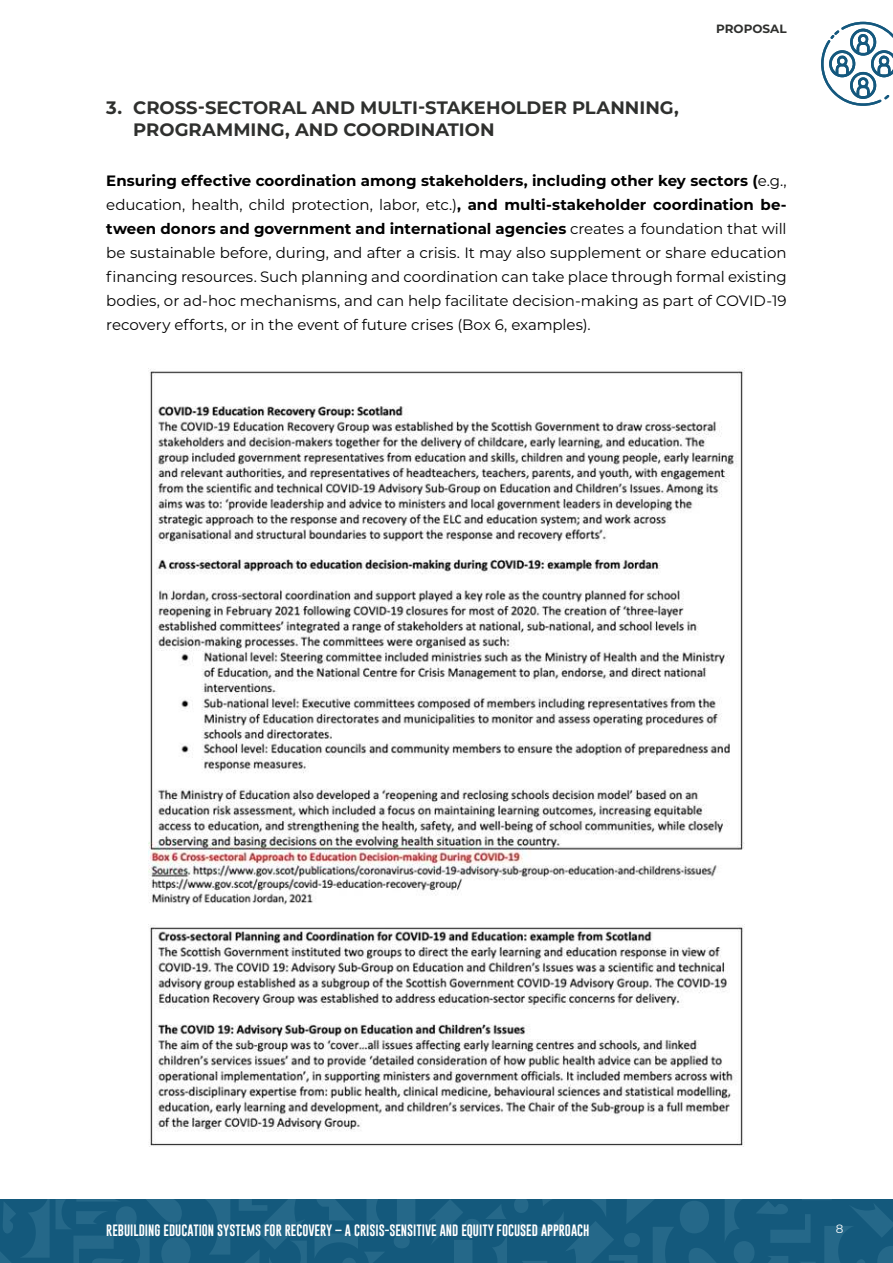
<style>
.page{position:relative;width:893px;height:1263px;background:#fff}
.page>*{position:absolute;margin:0;border:0;box-sizing:border-box;transform-origin:0 0}
.t1{font:700 18px/21.6px "Montserrat";color:#2f302e}
.t2{font:15px/24px "Montserrat";letter-spacing:-.005em;color:#000;text-align:justify}
.t3{font:12px "Gobold";color:#fff}
.t4{font:700 12px "Montserrat";color:#2f302e}
.t5{font:12px "Montserrat";color:#fff}
.s1{font-weight:700}
</style>
<div class="page">
<img style="left:149px;top:369px;width:595px;height:536px">
<img style="left:150px;top:925px;width:593px;height:221px">
<div style="left:0;top:1199px;width:893px;height:64px;background:#14597c"></div>
<svg style="left:514px;top:1199px;width:379px;height:64px"></svg>
<svg style="left:430px;top:1200px;width:77px;height:63px"></svg>
<svg style="left:0;top:1199px;width:415px;height:64px"></svg>
<svg style="left:821px;top:22px;width:72px;height:84px"></svg>
<p class="t4" style="left:716px;top:23px;width:72px">PROPOSAL</p>
<p class="t1" style="left:133px;top:97px;width:547px;text-indent:-27px">3. CROSS-SECTORAL AND MULTI-STAKEHOLDER PLANNING,<br>PROGRAMMING, AND COORDINATION</p>
<p class="t2" style="left:106px;top:169px;width:682px"><span class="s1">Ensuring effective coordination among stakeholders, including other key sectors (</span>e.g., education, health, child protection, labor, etc.)<span class="s1">, and multi-stakeholder coordination be&shy;tween donors and government and international agencies</span> creates a foundation that will be sustainable before, during, and after a crisis. It may also supplement or share education financing resources. Such planning and coordination can take place through formal existing bodies, or ad-hoc mechanisms, and can help facilitate decision-making as part of COVID-19 recovery efforts, or in the event of future crises (Box 6, examples).</p>
<p class="t3" style="left:106px;top:1224px;width:485px">REBUILDING EDUCATION SYSTEMS FOR RECOVERY – A CRISIS-SENSITIVE AND EQUITY FOCUSED APPROACH</p>
<p class="t5" style="left:836px;top:1223px;width:9px">8</p>
</div>
